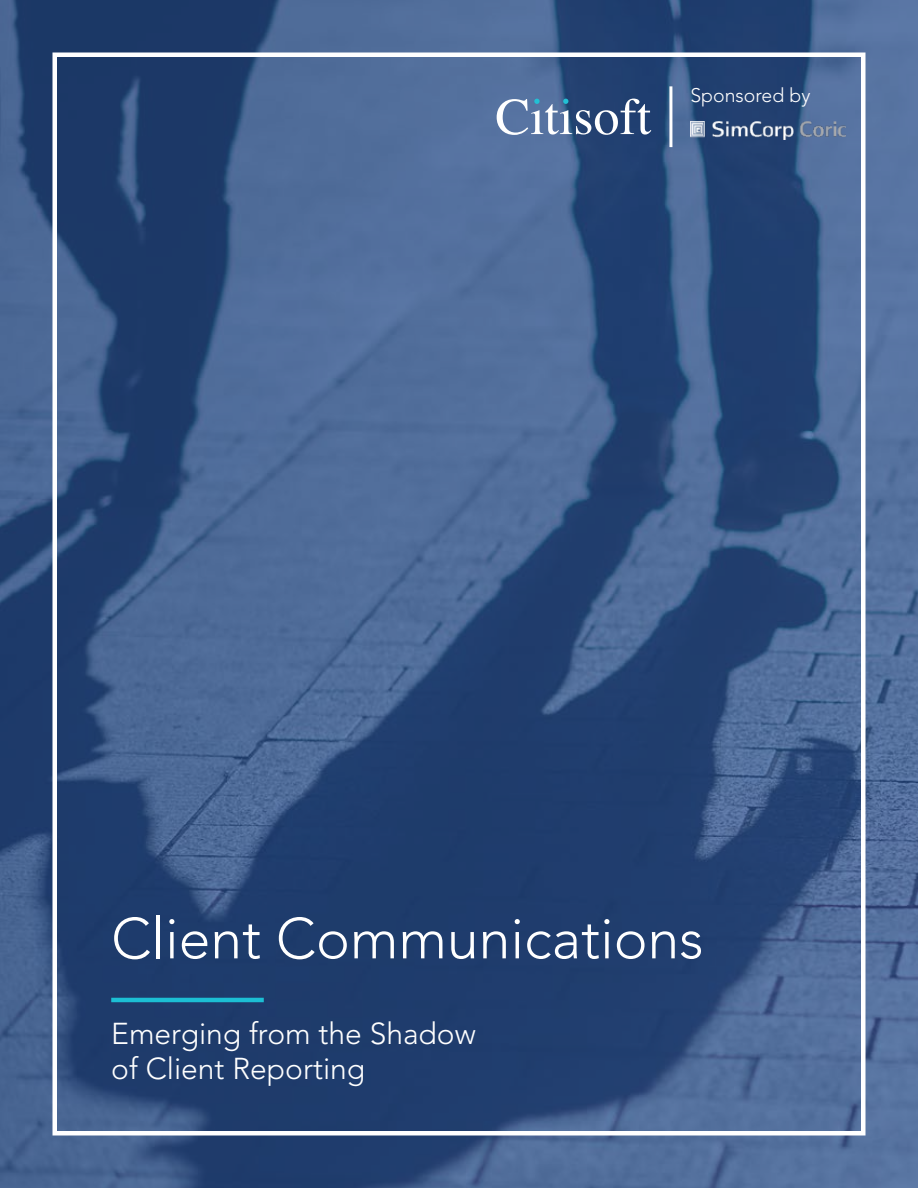
<style>
.page{position:relative;width:918px;height:1188px;background:#fff}
.page>*{position:absolute;margin:0;border:0;box-sizing:border-box;transform-origin:0 0}
.t1{font:300 57px "Avenir LT Std";color:#fff}
.t2{font:300 30px/34.5px "Avenir LT Std";color:#fff}
.t3{font:300 19.5px "Avenir LT Std";color:#fff}
</style>
<div class="page">
<img style="left:0;top:0;width:918px;height:1188px">
<div style="left:52px;top:52px;width:814px;height:1084px;border:4px solid #fff"></div>
<hr style="left:111px;top:998px;width:153px;height:4px;background:#1cbfd4">
<hr style="left:669px;top:86px;width:3px;height:61px;background:#fff">
<svg style="left:497px;top:99px;width:154px;height:36px"></svg>
<img style="left:691px;top:121px;width:154px;height:18px">
<p class="t3" style="left:690px;top:84px;width:121px">Sponsored by</p>
<h1 class="t1" style="left:111px;top:905px;width:594px">Client Communications</h1>
<p class="t2" style="left:111px;top:1017px;width:366px">Emerging from the Shadow of Client Reporting</p>
</div>
